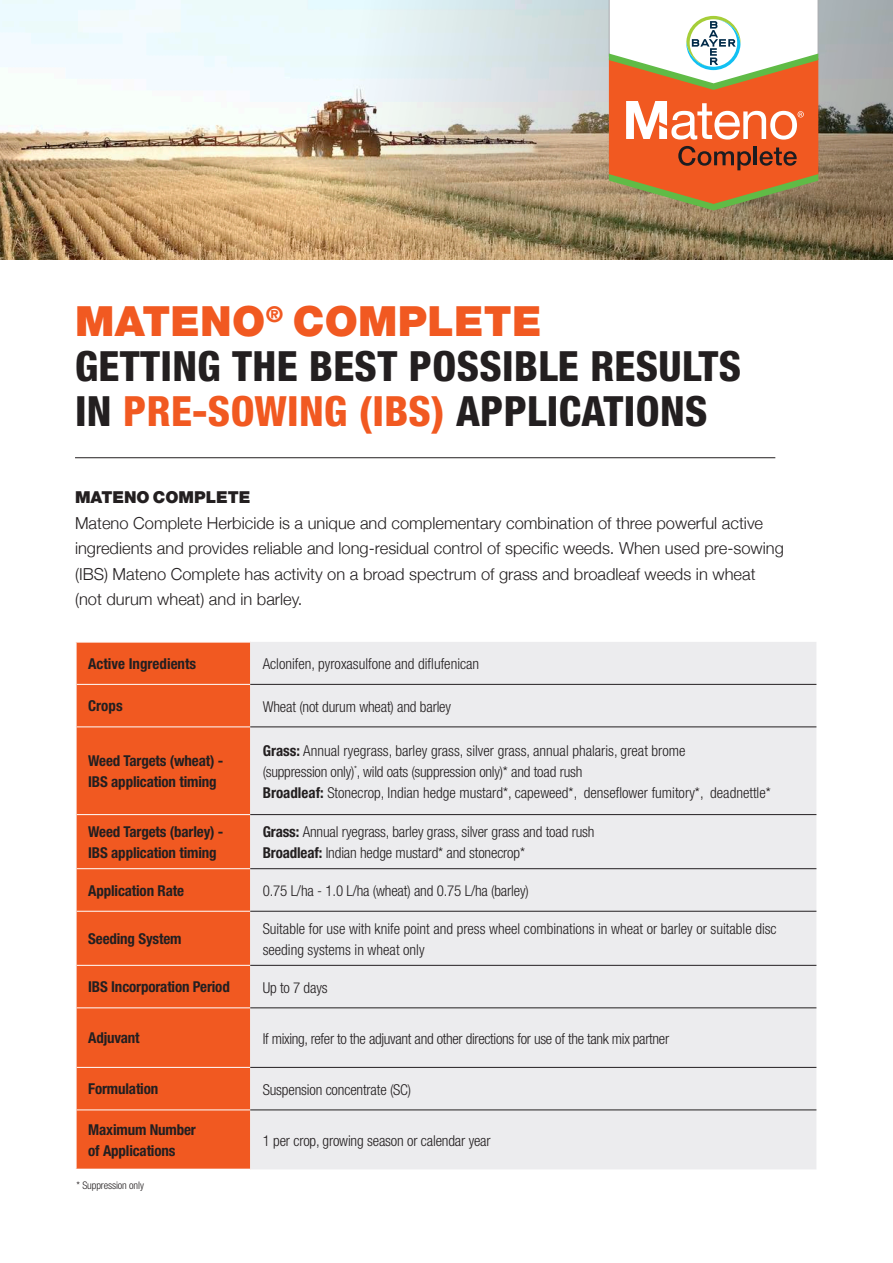
<style>
.page{position:relative;width:893px;height:1263px;background:#fff}
.page>*{position:absolute;margin:0;border:0;box-sizing:border-box;transform-origin:0 0}
.t1{font:800 condensed 41.7px/45px "Helvetica Neue";letter-spacing:.01em;color:#231f20}
.t2{font:300 16.5px/25.5px "Helvetica Neue";color:#231f20}
.t3{font:900 16.5px "Helvetica Neue";color:#231f20}
.t4{font:300 condensed 15px/21px "Helvetica Neue";letter-spacing:-.005em;color:#231f20}
.t5{font:700 condensed 15px/21px "Helvetica Neue";letter-spacing:-.01em;color:#231f20}
.t6{font:300 condensed 10.5px "Helvetica Neue";letter-spacing:-.01em;color:#231f20}
.s1{font-weight:900;font-stretch:normal;color:#f15921}
.s2{color:#f15921}
.s3{font-weight:700}
</style>
<div class="page">
<img style="left:0;top:0;width:219px;height:259px">
<img style="left:219px;top:0;width:674px;height:259px">
<svg style="left:609px;top:0;width:209px;height:210px"></svg>
<div style="left:77px;top:643px;width:173px;height:526px;background:#f15921"></div>
<div style="left:250px;top:642px;width:566px;height:527px;background:#ececee"></div>
<hr style="left:77px;top:684px;width:173px;height:1px;background:#fff">
<hr style="left:77px;top:726px;width:173px;height:1px;background:#fff">
<hr style="left:77px;top:814px;width:173px;height:1px;background:#fff">
<hr style="left:77px;top:868px;width:173px;height:1px;background:#fff">
<hr style="left:77px;top:911px;width:173px;height:1px;background:#fff">
<hr style="left:77px;top:965px;width:173px;height:1px;background:#fff">
<hr style="left:77px;top:1007px;width:173px;height:1px;background:#fff">
<hr style="left:77px;top:1067px;width:173px;height:1px;background:#fff">
<hr style="left:77px;top:1109px;width:173px;height:1px;background:#fff">
<hr style="left:250px;top:684px;width:566px;height:1px;background:#231f20">
<hr style="left:250px;top:726px;width:566px;height:1px;background:#231f20">
<hr style="left:250px;top:814px;width:566px;height:1px;background:#231f20">
<hr style="left:250px;top:868px;width:566px;height:1px;background:#231f20">
<hr style="left:250px;top:911px;width:566px;height:1px;background:#231f20">
<hr style="left:250px;top:965px;width:566px;height:1px;background:#231f20">
<hr style="left:250px;top:1007px;width:566px;height:1px;background:#231f20">
<hr style="left:250px;top:1067px;width:566px;height:1px;background:#231f20">
<hr style="left:250px;top:1109px;width:566px;height:1px;background:#231f20">
<hr style="left:75px;top:457px;width:700px;height:1px;background:#231f20">
<p class="t1" style="left:75px;top:298px;width:668px"><span class="s1">MATENO</span><sup>®</sup> <span class="s1">COMPLETE<br></span>GETTING THE BEST POSSIBLE RESULTS<br>IN <span class="s2">PRE-SOWING (IBS)</span> APPLICATIONS</p>
<p class="t3" style="left:75px;top:487px;width:177px">MATENO COMPLETE</p>
<p class="t2" style="left:75px;top:509px;width:710px">Mateno Complete Herbicide is a unique and complementary combination of three powerful active ingredients and provides reliable and long-residual control of specific weeds. When used pre-sowing (IBS) Mateno Complete has activity on a broad spectrum of grass and broadleaf weeds in wheat (not durum wheat) and in barley.</p>
<p class="t5" style="left:88px;top:653px;width:109px">Active Ingredients</p>
<p class="t4" style="left:263px;top:653px;width:218px">Aclonifen, pyroxasulfone and diflufenican</p>
<p class="t5" style="left:88px;top:695px;width:36px">Crops</p>
<p class="t4" style="left:263px;top:696px;width:190px">Wheat (not durum wheat) and barley</p>
<p class="t5" style="left:88px;top:750px;width:137px">Weed Targets (wheat) -<br>IBS application timing</p>
<p class="t4" style="left:263px;top:740px;width:510px"><span class="s3">Grass:</span> Annual ryegrass, barley grass, silver grass, annual phalaris, great brome<br>(suppression only)<sup>*</sup>, wild oats (suppression only)* and toad rush<br><span class="s3">Broadleaf:</span> Stonecrop, Indian hedge mustard*, capeweed*, denseflower fumitory*, deadnettle*</p>
<p class="t5" style="left:88px;top:821px;width:137px">Weed Targets (barley) -<br>IBS application timing</p>
<p class="t4" style="left:263px;top:821px;width:333px"><span class="s3">Grass:</span> Annual ryegrass, barley grass, silver grass and toad rush</p>
<p class="t4" style="left:263px;top:842px;width:264px"><span class="s3">Broadleaf:</span> Indian hedge mustard* and stonecrop*</p>
<p class="t5" style="left:88px;top:880px;width:97px">Application Rate</p>
<p class="t4" style="left:263px;top:880px;width:268px">0.75 L/ha - 1.0 L/ha (wheat) and 0.75 L/ha (barley)</p>
<p class="t5" style="left:88px;top:928px;width:95px">Seeding System</p>
<p class="t4" style="left:263px;top:918px;width:515px">Suitable for use with knife point and press wheel combinations in wheat or barley or suitable disc seeding systems in wheat only</p>
<p class="t5" style="left:88px;top:976px;width:143px">IBS Incorporation Period</p>
<p class="t4" style="left:263px;top:977px;width:67px">Up to 7 days</p>
<p class="t5" style="left:88px;top:1027px;width:53px">Adjuvant</p>
<p class="t4" style="left:263px;top:1028px;width:408px">If mixing, refer to the adjuvant and other directions for use of the tank mix partner</p>
<p class="t5" style="left:88px;top:1078px;width:72px">Formulation</p>
<p class="t4" style="left:263px;top:1079px;width:150px">Suspension concentrate (SC)</p>
<p class="t5" style="left:88px;top:1119px;width:109px">Maximum Number of Applications</p>
<p class="t4" style="left:263px;top:1130px;width:230px">1 per crop, growing season or calendar year</p>
<p class="t6" style="left:77px;top:1179px;width:69px">* Suppression only</p>
</div>
